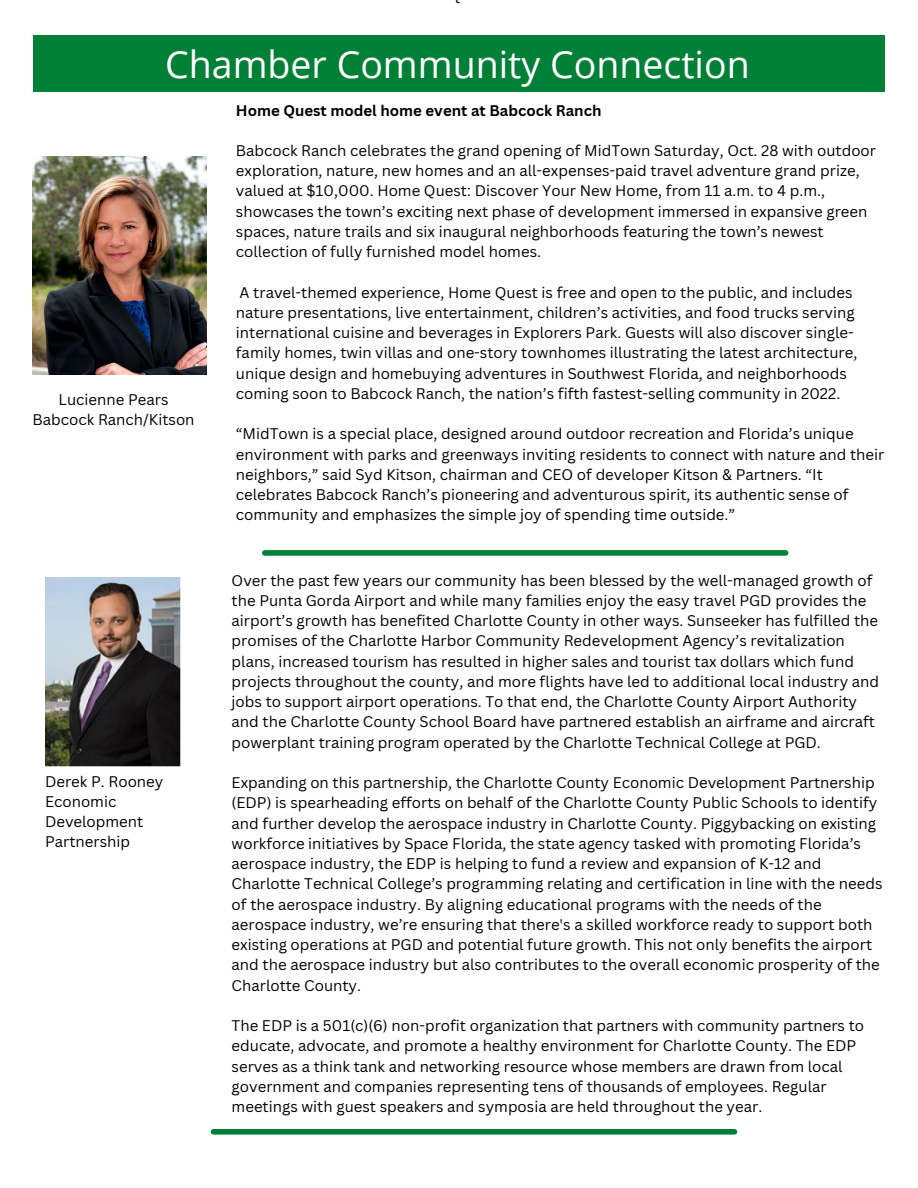
<style>
.page{position:relative;width:918px;height:1188px;background:#fff}
.page>*{position:absolute;margin:0;border:0;box-sizing:border-box;transform-origin:0 0}
.t1{font:37.5px "Open Sans";color:#fff}
.t2{font:15px/20.2px "Canva Sans";color:#000}
.t3{font:700 15px "Canva Sans";color:#000}
</style>
<div class="page">
<div style="left:33px;top:36px;width:851px;height:56px;background:#008037"></div>
<div style="left:265px;top:550px;width:521px;height:6px;background:#008037"></div>
<div style="left:214px;top:1129px;width:520px;height:6px;background:#008037"></div>
<img style="left:33px;top:156px;width:174px;height:218px">
<img style="left:45px;top:578px;width:135px;height:189px">
<p class="t1" style="left:165px;top:38px;width:586px">Chamber Community Connection</p>
<p class="t2" style="left:59px;top:389px;width:111px">Lucienne Pears</p>
<p class="t2" style="left:33px;top:409px;width:164px">Babcock Ranch/Kitson</p>
<p class="t2" style="left:45px;top:771px;width:120px">Derek P. Rooney</p>
<p class="t2" style="left:45px;top:791px;width:73px">Economic</p>
<p class="t2" style="left:45px;top:811px;width:100px">Development</p>
<p class="t2" style="left:45px;top:831px;width:87px">Partnership</p>
<p class="t3" style="left:236px;top:100px;width:367px">Home Quest model home event at Babcock Ranch</p>
<p class="t2" style="left:236px;top:140px;width:642px">Babcock Ranch celebrates the grand opening of MidTown Saturday, Oct. 28 with outdoor exploration, nature, new homes and an all-expenses-paid travel adventure grand prize, valued at $10,000. Home Quest: Discover Your New Home, from 11 a.m. to 4 p.m., showcases the town’s exciting next phase of development immersed in expansive green spaces, nature trails and six inaugural neighborhoods featuring the town’s newest collection of fully furnished model homes.</p>
<p class="t2" style="left:236px;top:282px;width:623px">A travel-themed experience, Home Quest is free and open to the public, and includes nature presentations, live entertainment, children’s activities, and food trucks serving international cuisine and beverages in Explorers Park. Guests will also discover single&shy;family homes, twin villas and one-story townhomes illustrating the latest architecture, unique design and homebuying adventures in Southwest Florida, and neighborhoods coming soon to Babcock Ranch, the nation’s fifth fastest-selling community in 2022.</p>
<p class="t2" style="left:236px;top:424px;width:650px">“MidTown is a special place, designed around outdoor recreation and Florida’s unique environment with parks and greenways inviting residents to connect with nature and their neighbors,” said Syd Kitson, chairman and CEO of developer Kitson &amp; Partners. “It celebrates Babcock Ranch’s pioneering and adventurous spirit, its authentic sense of community and emphasizes the simple joy of spending time outside.”</p>
<p class="t2" style="left:232px;top:570px;width:649px">Over the past few years our community has been blessed by the well-managed growth of the Punta Gorda Airport and while many families enjoy the easy travel PGD provides the airport’s growth has benefited Charlotte County in other ways. Sunseeker has fulfilled the promises of the Charlotte Harbor Community Redevelopment Agency’s revitalization plans, increased tourism has resulted in higher sales and tourist tax dollars which fund projects throughout the county, and more flights have led to additional local industry and jobs to support airport operations. To that end, the Charlotte County Airport Authority and the Charlotte County School Board have partnered establish an airframe and aircraft powerplant training program operated by the Charlotte Technical College at PGD.</p>
<p class="t2" style="left:232px;top:772px;width:652px">Expanding on this partnership, the Charlotte County Economic Development Partnership (EDP) is spearheading efforts on behalf of the Charlotte County Public Schools to identify and further develop the aerospace industry in Charlotte County. Piggybacking on existing workforce initiatives by Space Florida, the state agency tasked with promoting Florida’s aerospace industry, the EDP is helping to fund a review and expansion of K-12 and Charlotte Technical College’s programming relating and certification in line with the needs of the aerospace industry. By aligning educational programs with the needs of the aerospace industry, we’re ensuring that there's a skilled workforce ready to support both existing operations at PGD and potential future growth. This not only benefits the airport and the aerospace industry but also contributes to the overall economic prosperity of the Charlotte County.</p>
<p class="t2" style="left:232px;top:1015px;width:634px">The EDP is a 501(c)(6) non-profit organization that partners with community partners to educate, advocate, and promote a healthy environment for Charlotte County. The EDP serves as a think tank and networking resource whose members are drawn from local government and companies representing tens of thousands of employees. Regular meetings with guest speakers and symposia are held throughout the year.</p>
</div>
